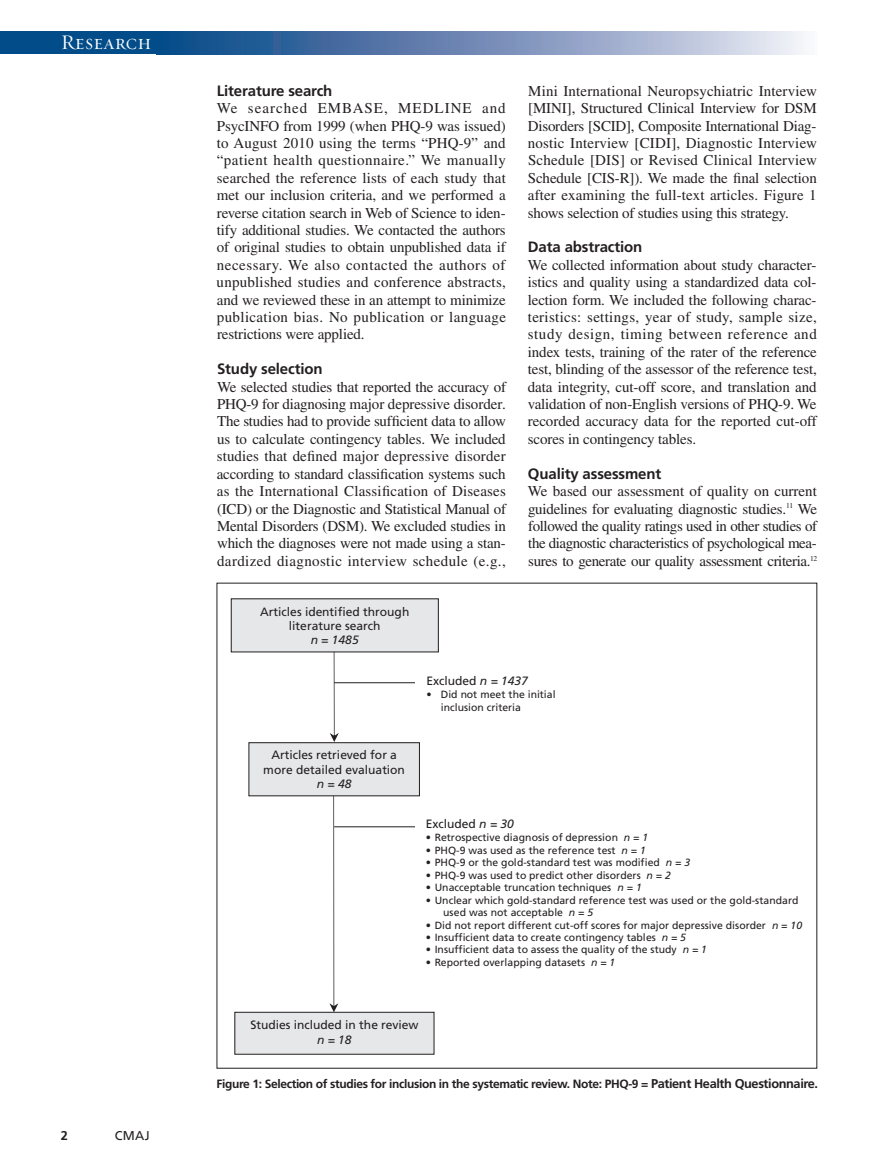
<style>
.page{position:relative;width:878px;height:1175px;background:#fff}
.page>*{position:absolute;margin:0;border:0;box-sizing:border-box;transform-origin:0 0}
.t1{font:21px "Requiem Display HTF Small Caps";letter-spacing:.005em;color:#fff}
.t2{font:15px/17.4px "Times LT Std";letter-spacing:-.01em;color:#231f20;text-align:justify}
.t3{font:700 15px "Frutiger LT Std";letter-spacing:-.01em;color:#231f20}
.t4{font:12.75px "Frutiger LT Std";color:#231f20}
.t5{font:700 12.75px "Frutiger LT Std";color:#231f20}
.t6{font:12px/14.2px "Frutiger";color:#231f20;text-align:center}
.t7{font:700 12px "Frutiger LT Std";letter-spacing:-.03em;color:#231f20}
.t8{font:italic 12px "Frutiger";letter-spacing:-.005em;color:#231f20}
.t9{font:10.5px/13.4px "Frutiger";color:#231f20}
.s1{font-style:italic}
.s2{font-size:12.75px}
</style>
<div class="page">
<div style="left:0;top:32px;width:164px;height:22px;background:#014c89"></div>
<svg style="left:164px;top:32px;width:640px;height:22px;background:#7692ba"></svg>
<div style="left:249px;top:742px;width:170px;height:53px;background:#e6e7e9"></div>
<div style="left:248px;top:742px;width:172px;height:54px;border:1px solid #231f20"></div>
<div style="left:231px;top:599px;width:207px;height:53px;background:#e6e7e9"></div>
<svg style="left:330px;top:651px;width:9px;height:91px"></svg>
<hr style="left:334px;top:682px;width:90px;height:1px;background:#231f20">
<div style="left:235px;top:1012px;width:199px;height:42px;background:#e6e7e9"></div>
<div style="left:234px;top:1011px;width:200px;height:43px;border:1px solid #231f20"></div>
<svg style="left:329px;top:795px;width:9px;height:217px"></svg>
<hr style="left:334px;top:826px;width:90px;height:1px;background:#231f20">
<div style="left:415px;top:668px;width:180px;height:52px;background:#fff"></div>
<h1 class="t1" style="left:61px;top:30px;width:92px">Research</h1>
<p class="t5" style="left:61px;top:1130px;width:9px">2</p>
<p class="t4" style="left:115px;top:1130px;width:36px">CMAJ</p>
<p class="t3" style="left:217px;top:84px;width:117px">Literature search</p>
<p class="t2" style="left:217px;top:101px;width:291px">We searched EMBASE, MEDLINE and PsycINFO from 1999 (when PHQ-9 was issued) to August 2010 using the terms “PHQ-9” and “patient health questionnaire.” We manually searched the reference lists of each study that met our inclusion criteria, and we performed a reverse citation search in Web of Science to iden&shy;tify additional studies. We contacted the authors of original studies to obtain unpublished data if necessary. We also contacted the authors of unpublished studies and conference abstracts, and we reviewed these in an attempt to minimize publication bias. No publication or language restrictions were applied.</p>
<p class="t3" style="left:217px;top:363px;width:107px">Study selection</p>
<p class="t2" style="left:217px;top:379px;width:291px">We selected studies that reported the accuracy of PHQ-9 for diagnosing major depressive disorder.<br>The studies had to provide sufficient data to allow us to calculate contingency tables. We included studies that defined major depressive disorder according to standard classification systems such as the International Classification of Diseases (ICD) or the Diagnostic and Statistical Manual of Mental Disorders (DSM). We excluded studies in which the diagnoses were not made using a stan&shy;dardized diagnostic interview schedule (e.g.,</p>
<p class="t6" style="left:260px;top:605px;width:151px">Articles identified through literature search</p>
<p class="t8" style="left:310px;top:635px;width:50px">n = 1485</p>
<p class="t2" style="left:528px;top:84px;width:291px">Mini International Neuropsychiatric Interview [MINI], Structured Clinical Interview for DSM Disorders [SCID], Composite International Diag&shy;nostic Interview [CIDI], Diagnostic Interview Schedule [DIS] or Revised Clinical Interview Schedule [CIS-R]). We made the final selection after examining the full-text articles. Figure 1 shows selection of studies using this strategy.</p>
<p class="t3" style="left:528px;top:241px;width:116px">Data abstraction</p>
<p class="t2" style="left:527px;top:258px;width:291px">We collected information about study character&shy;istics and quality using a standardized data col&shy;lection form. We included the following charac&shy;teristics: settings, year of study, sample size, study design, timing between reference and index tests, training of the rater of the reference test, blinding of the assessor of the reference test, data integrity, cut-off score, and translation and validation of non-English versions of PHQ-9. We recorded accuracy data for the reported cut-off scores in contingency tables.</p>
<p class="t3" style="left:528px;top:467px;width:135px">Quality assessment</p>
<p class="t2" style="left:528px;top:484px;width:291px">We based our assessment of quality on current guidelines for evaluating diagnostic studies.<sup>11</sup> We followed the quality ratings used in other studies of the diagnostic characteristics of psychological mea&shy;sures to generate our quality assessment criteria.<sup>12</sup></p>
<p class="t6" style="left:263px;top:749px;width:143px">Articles retrieved for a more detailed evaluation</p>
<p class="t8" style="left:317px;top:779px;width:36px">n=48</p>
<p class="t6" style="left:426px;top:674px;width:103px">Excluded <span class="s1">n = 1437</span></p>
<p class="t9" style="left:441px;top:688px;width:116px;text-indent:-14px">• Did not meet the initial inclusion criteria</p>
<p class="t6" style="left:426px;top:818px;width:90px">Excluded <span class="s1">n = 30</span></p>
<p class="t9" style="left:426px;top:832px;width:224px">• Retrospective diagnosis of depression <span class="s1">n = 1</span></p>
<p class="t9" style="left:426px;top:844px;width:222px">• PHQ-9 was used as the reference test <span class="s1">n = 1</span></p>
<p class="t9" style="left:425px;top:856px;width:266px">• PHQ-9 or the gold-standard test was modified <span class="s1">n = 3</span></p>
<p class="t9" style="left:425px;top:869px;width:247px">• PHQ-9 was used to predict other disorders <span class="s1">n = 2</span></p>
<p class="t9" style="left:425px;top:881px;width:218px">• Unacceptable truncation techniques <span class="s1">n = 1</span></p>
<p class="t9" style="left:443px;top:894px;width:357px;line-height:12.5px;text-indent:-17px">• Unclear which gold-standard reference test was used or the gold-standard used was not acceptable <span class="s1">n = 5</span></p>
<p class="t9" style="left:426px;top:919px;width:378px">• Did not report different cut-off scores for major depressive disorder <span class="s1">n = 10</span></p>
<p class="t9" style="left:425px;top:931px;width:262px">• Insufficient data to create contingency tables <span class="s1">n = 5</span></p>
<p class="t9" style="left:425px;top:944px;width:283px">• Insufficient data to assess the quality of the study <span class="s1">n = 1</span></p>
<p class="t9" style="left:425px;top:956px;width:191px">• Reported overlapping datasets <span class="s1">n = 1</span></p>
<p class="t6" style="left:250px;top:1018px;width:170px">Studies included in the review</p>
<p class="t8" style="left:317px;top:1035px;width:36px">n=18</p>
<p class="t7" style="left:216px;top:1078px;width:603px">Figure 1: Selection of studies for inclusion in the systematic review. Note: PHQ-9 = <span class="s2">Patient Health Questionnaire.</span></p>
</div>
